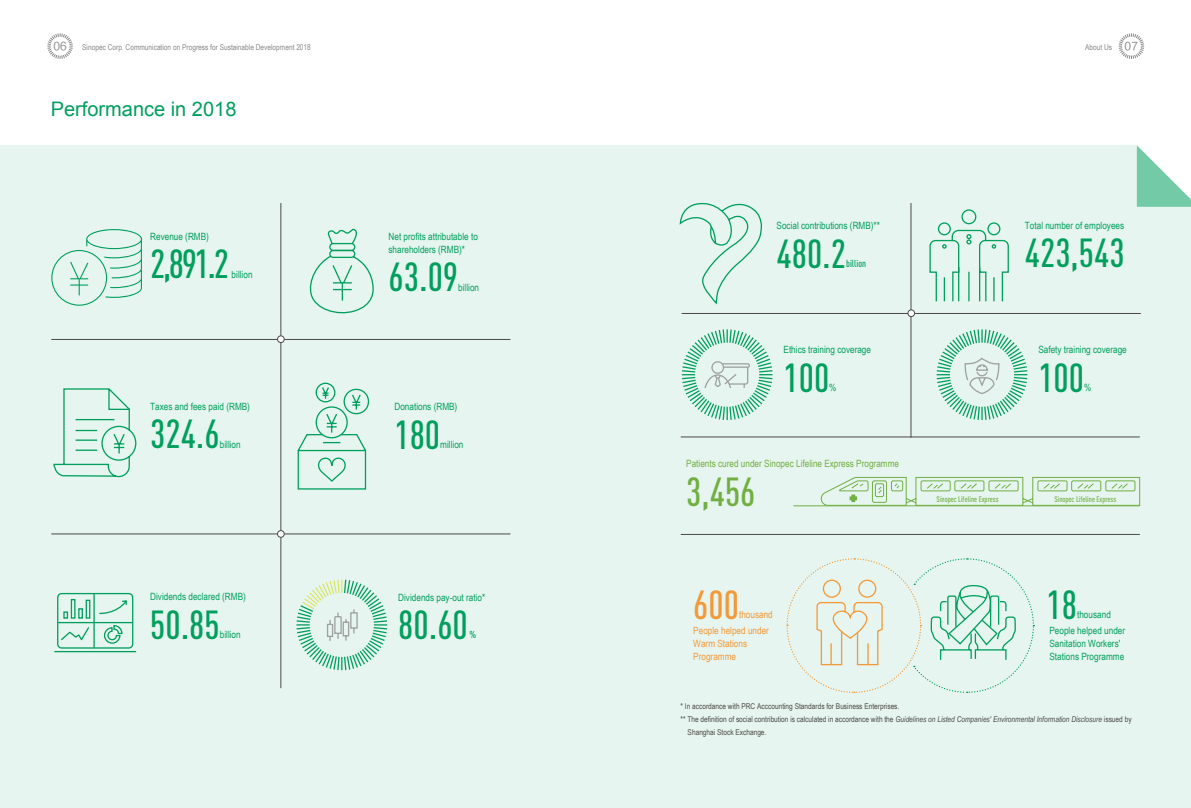
<style>
.page{position:relative;width:1191px;height:808px;background:#fff}
.page>*{position:absolute;margin:0;border:0;box-sizing:border-box;transform-origin:0 0}
.t1{font:500 40px "DIN Cond";color:#009f5d}
.t2{font:500 40px "DIN Cond";color:#71af43}
.t3{font:500 40px "DIN Cond";color:#f39939}
.t4{font:20px "Arial";color:#009f5d}
.t5{font:11px "FZLTHK GBK1 0";color:#898989}
.t6{font:10px/13px "Arial Narrow";color:#009f5d}
.t7{font:10px "Arial Narrow";color:#71af43}
.t8{font:10px/15.8px "Arial Narrow";color:#f39939}
.t9{font:500 10px "DIN Cond";color:#009f5d}
.t10{font:8px "Arial Narrow";color:#4c4948}
.t11{font:8px "Arial Narrow";color:#898989}
.t12{font:500 8px "DIN Cond";color:#71af43}
.s1{font-style:italic}
</style>
<div class="page">
<svg style="left:47px;top:33px;width:26px;height:26px"></svg>
<div style="left:0;top:145px;width:1191px;height:663px;background:#e6f5ef"></div>
<svg style="left:1118px;top:33px;width:27px;height:26px"></svg>
<hr style="left:51px;top:339px;width:459px;height:1px;background:#4c4948">
<hr style="left:680px;top:437px;width:459px;height:1px;background:#4c4948">
<hr style="left:680px;top:534px;width:459px;height:1px;background:#4c4948">
<hr style="left:51px;top:534px;width:459px;height:1px;background:#4c4948">
<hr style="left:281px;top:203px;width:1px;height:485px;background:#4c4948">
<hr style="left:910px;top:203px;width:1px;height:235px;background:#4c4948">
<div style="left:277px;top:336px;width:7px;height:7px;background:#fff;border-radius:50%"></div>
<div style="left:277px;top:336px;width:7px;height:7px;border:1px solid #4c4948;border-radius:50%"></div>
<hr style="left:681px;top:313px;width:459px;height:1px;background:#4c4948">
<div style="left:908px;top:310px;width:6px;height:7px;background:#fff;border-radius:50%"></div>
<div style="left:907px;top:310px;width:8px;height:7px;border:1px solid #4c4948;border-radius:50%"></div>
<div style="left:277px;top:531px;width:7px;height:6px;background:#fff;border-radius:50%"></div>
<div style="left:277px;top:530px;width:7px;height:8px;border:1px solid #4c4948;border-radius:50%"></div>
<svg style="left:1136px;top:145px;width:55px;height:62px"></svg>
<svg style="left:53px;top:388px;width:84px;height:90px;background:#ccebdf"></svg>
<svg style="left:296px;top:382px;width:74px;height:108px;background:#caeadd"></svg>
<hr style="left:793px;top:505px;width:346px;height:1px;background:#71af43">
<svg style="left:928px;top:209px;width:81px;height:94px;background:#cbebde"></svg>
<svg style="left:679px;top:200px;width:84px;height:105px;background:#d6efe5"></svg>
<svg style="left:817px;top:476px;width:323px;height:30px;background:#d1e8d0"></svg>
<svg style="left:51px;top:229px;width:91px;height:77px;background:#cfece1"></svg>
<svg style="left:306px;top:227px;width:72px;height:91px;background:#d3ede2"></svg>
<svg style="left:53px;top:592px;width:84px;height:61px;background:#b9e4d2"></svg>
<svg style="left:295px;top:578px;width:93px;height:93px;background:#c8e7d7"></svg>
<svg style="left:680px;top:328px;width:94px;height:93px;background:#c2e6d7"></svg>
<svg style="left:935px;top:328px;width:93px;height:93px;background:#c2e6d7"></svg>
<svg style="left:786px;top:558px;width:248px;height:136px;background:#e0f0e6"></svg>
<p class="t5" style="left:53px;top:40px;width:15px">06</p>
<p class="t11" style="left:82px;top:41px;width:230px">Sinopec Corp. Communication on Progress for Sustainable Development 2018</p>
<p class="t11" style="left:1085px;top:41px;width:28px">About Us</p>
<p class="t5" style="left:1124px;top:40px;width:15px">07</p>
<h2 class="t4" style="left:51px;top:96px;width:187px">Performance in 2018</h2>
<p class="t6" style="left:150px;top:229px;width:60px">Revenue (RMB)</p>
<h1 class="t1" style="left:150px;top:240px;width:80px">2,891.2</h1>
<p class="t6" style="left:232px;top:267px;width:22px">billion</p>
<p class="t6" style="left:388px;top:229px;width:91px">Net profits attributable to shareholders (RMB)*</p>
<h1 class="t1" style="left:388px;top:253px;width:71px">63.09</h1>
<p class="t6" style="left:458px;top:280px;width:22px">billion</p>
<p class="t6" style="left:776px;top:219px;width:105px">Social contributions (RMB)**</p>
<h1 class="t1" style="left:776px;top:230px;width:71px">480.2</h1>
<p class="t9" style="left:846px;top:258px;width:22px">billion</p>
<p class="t6" style="left:1025px;top:218px;width:101px">Total number of employees</p>
<h1 class="t1" style="left:1025px;top:229px;width:101px">423,543</h1>
<p class="t6" style="left:783px;top:343px;width:89px">Ethics training coverage</p>
<h1 class="t1" style="left:783px;top:354px;width:47px">100</h1>
<p class="t6" style="left:829px;top:381px;width:9px">%</p>
<p class="t6" style="left:1038px;top:343px;width:90px">Safety training coverage</p>
<h1 class="t1" style="left:1038px;top:354px;width:47px">100</h1>
<p class="t6" style="left:1084px;top:381px;width:9px">%</p>
<p class="t6" style="left:150px;top:399px;width:101px">Taxes and fees paid (RMB)</p>
<h1 class="t1" style="left:150px;top:410px;width:71px">324.6</h1>
<p class="t6" style="left:220px;top:437px;width:22px">billion</p>
<p class="t6" style="left:394px;top:400px;width:64px">Donations (RMB)</p>
<h1 class="t1" style="left:394px;top:411px;width:47px">180</h1>
<p class="t6" style="left:440px;top:438px;width:25px">million</p>
<p class="t7" style="left:686px;top:456px;width:214px">Patients cured under Sinopec Lifeline Express Programme</p>
<h1 class="t2" style="left:686px;top:468px;width:71px">3,456</h1>
<p class="t12" style="left:936px;top:494px;width:63px">Sinopec Lifeline Express</p>
<p class="t12" style="left:1054px;top:494px;width:63px">Sinopec Lifeline Express</p>
<p class="t6" style="left:150px;top:590px;width:97px">Dividends declared (RMB)</p>
<h1 class="t1" style="left:150px;top:601px;width:71px">50.85</h1>
<p class="t6" style="left:220px;top:628px;width:22px">billion</p>
<p class="t6" style="left:398px;top:591px;width:89px">Dividends pay-out ratio*</p>
<h1 class="t1" style="left:398px;top:601px;width:71px">80.60</h1>
<p class="t9" style="left:469px;top:629px;width:8px">%</p>
<h1 class="t3" style="left:693px;top:581px;width:47px">600</h1>
<p class="t8" style="left:693px;top:606px;width:81px;text-indent:46px">thousand<br>People helped under</p>
<p class="t8" style="left:693px;top:636px;width:55px;line-height:13px">Warm Stations<br>Programme</p>
<h1 class="t1" style="left:1046px;top:581px;width:32px">18</h1>
<p class="t6" style="left:1049px;top:606px;width:77px;line-height:15.8px;text-indent:28px">thousand<br>People helped under</p>
<p class="t6" style="left:1049px;top:636px;width:76px">Sanitation Workers'<br>Stations Programme</p>
<p class="t10" style="left:680px;top:701px;width:220px">* In accordance with PRC Acccounting Standards for Business Enterprises.</p>
<p class="t10" style="left:680px;top:714px;width:452px">** The definition of social contribution is calculated in accordance with the <span class="s1">Guidelines on Listed Companies' Environmental Information Disclosure</span> issued by</p>
<p class="t10" style="left:687px;top:727px;width:80px">Shanghai Stock Exchange.</p>
</div>
